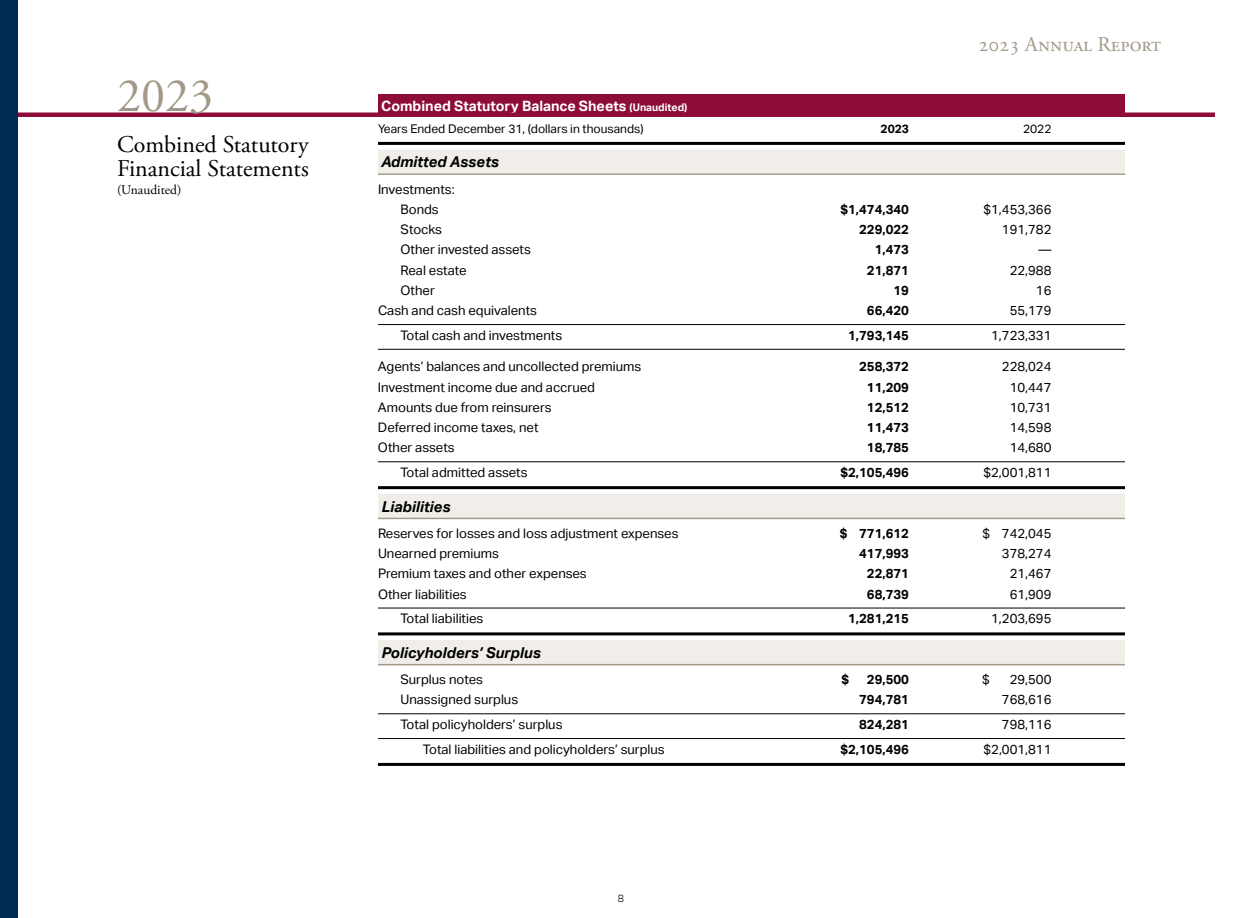
<style>
.page{position:relative;width:1242px;height:918px;background:#fff}
.page>*{position:absolute;margin:0;border:0;box-sizing:border-box;transform-origin:0 0}
.t1{font:48px "Adobe Garamond Pro";color:#a29989}
.t2{font:24px/24px "Adobe Garamond Pro";color:#000}
.t3{font:21px "Adobe Garamond Pro";color:#a29989}
.t4{font:italic 700 15px "Aktiv Grotesk";color:#000}
.t5{font:700 14.25px "Aktiv Grotesk";color:#fff}
.t6{font:13.5px "Adobe Garamond Pro";color:#000}
.t7{font:13.2px/20.2px "Aktiv Grotesk";color:#000;text-align:center}
.t8{font:700 13.2px "Aktiv Grotesk";color:#000}
.t9{font:12px "Aktiv Grotesk";color:#000}
.t10{font:700 12px "Aktiv Grotesk";color:#000}
.t11{font:300 10.5px "Aktiv Grotesk";color:#000}
.s1{font-size:10.5px}
</style>
<div class="page">
<div style="left:0;top:0;width:18px;height:918px;background:#002b54"></div>
<hr style="left:378px;top:142px;width:747px;height:3px;background:#000">
<div style="left:378px;top:149px;width:747px;height:24px;background:#f1eeea"></div>
<hr style="left:378px;top:173px;width:747px;height:2px;background:#a29989">
<hr style="left:378px;top:324px;width:747px;height:1px;background:#000">
<hr style="left:378px;top:349px;width:747px;height:1px;background:#000">
<hr style="left:378px;top:461px;width:747px;height:1px;background:#000">
<hr style="left:378px;top:486px;width:747px;height:3px;background:#000">
<div style="left:378px;top:494px;width:747px;height:24px;background:#f1eeea"></div>
<hr style="left:378px;top:518px;width:747px;height:1px;background:#a29989">
<hr style="left:378px;top:608px;width:747px;height:1px;background:#000">
<hr style="left:378px;top:632px;width:747px;height:3px;background:#000">
<div style="left:378px;top:640px;width:747px;height:24px;background:#f1eeea"></div>
<hr style="left:378px;top:664px;width:747px;height:1px;background:#a29989">
<hr style="left:378px;top:713px;width:747px;height:1px;background:#000">
<hr style="left:378px;top:738px;width:747px;height:1px;background:#000">
<hr style="left:378px;top:763px;width:747px;height:3px;background:#000">
<div style="left:378px;top:94px;width:747px;height:23px;background:#8e0c3a"></div>
<div style="left:18px;top:112px;width:1197px;height:5px;background:#8e0c3a"></div>
<h1 class="t1" style="left:117px;top:67px;width:97px">2023</h1>
<h2 class="t2" style="left:117px;top:134px;width:193px">Combined Statutory<br>Financial Statements</h2>
<p class="t6" style="left:117px;top:182px;width:66px">(Unaudited)</p>
<p class="t5" style="left:381px;top:98px;width:308px">Combined Statutory Balance Sheets <span class="s1">(Unaudited)</span></p>
<h3 class="t3" style="left:979px;top:32px;width:184px">2023 Annual Report</h3>
<p class="t9" style="left:378px;top:122px;width:267px">Years Ended December 31, (dollars in thousands)</p>
<p class="t10" style="left:881px;top:122px;width:30px">2023</p>
<p class="t9" style="left:1023px;top:122px;width:30px">2022</p>
<p class="t4" style="left:381px;top:153px;width:119px">Admitted Assets</p>
<p class="t7" style="left:378px;top:179px;width:78px">Investments:<br>Bonds</p>
<p class="t8" style="left:840px;top:202px;width:70px">$1,474,340</p>
<p class="t7" style="left:983px;top:199px;width:70px">$1,453,366</p>
<p class="t7" style="left:400px;top:219px;width:43px">Stocks</p>
<p class="t8" style="left:859px;top:222px;width:51px">229,022</p>
<p class="t7" style="left:1002px;top:219px;width:51px">191,782</p>
<p class="t7" style="left:400px;top:240px;width:132px">Other invested assets</p>
<p class="t8" style="left:875px;top:242px;width:36px">1,473</p>
<p class="t7" style="left:1038px;top:240px;width:15px">—</p>
<p class="t7" style="left:400px;top:260px;width:68px">Real estate</p>
<p class="t8" style="left:867px;top:262px;width:44px">21,871</p>
<p class="t7" style="left:1010px;top:260px;width:43px">22,988</p>
<p class="t7" style="left:400px;top:280px;width:36px">Other</p>
<p class="t8" style="left:893px;top:283px;width:17px">19</p>
<p class="t7" style="left:1036px;top:280px;width:17px">16</p>
<p class="t7" style="left:378px;top:301px;width:161px">Cash and cash equivalents</p>
<p class="t8" style="left:867px;top:303px;width:44px">66,420</p>
<p class="t7" style="left:1010px;top:301px;width:43px">55,179</p>
<p class="t7" style="left:400px;top:325px;width:163px">Total cash and investments</p>
<p class="t8" style="left:848px;top:328px;width:62px">1,793,145</p>
<p class="t7" style="left:991px;top:325px;width:62px">1,723,331</p>
<p class="t7" style="left:378px;top:357px;width:265px">Agents’ balances and uncollected premiums</p>
<p class="t8" style="left:859px;top:359px;width:51px">258,372</p>
<p class="t7" style="left:1002px;top:357px;width:51px">228,024</p>
<p class="t7" style="left:378px;top:377px;width:219px">Investment income due and accrued</p>
<p class="t8" style="left:867px;top:379px;width:44px">11,209</p>
<p class="t7" style="left:1010px;top:377px;width:43px">10,447</p>
<p class="t7" style="left:378px;top:397px;width:175px">Amounts due from reinsurers</p>
<p class="t8" style="left:867px;top:400px;width:44px">12,512</p>
<p class="t7" style="left:1010px;top:397px;width:43px">10,731</p>
<p class="t7" style="left:378px;top:418px;width:162px">Deferred income taxes, net</p>
<p class="t8" style="left:867px;top:420px;width:44px">11,473</p>
<p class="t7" style="left:1010px;top:418px;width:43px">14,598</p>
<p class="t7" style="left:378px;top:438px;width:78px">Other assets</p>
<p class="t8" style="left:867px;top:440px;width:44px">18,785</p>
<p class="t7" style="left:1010px;top:438px;width:43px">14,680</p>
<p class="t7" style="left:400px;top:463px;width:129px">Total admitted assets</p>
<p class="t8" style="left:840px;top:465px;width:70px">$2,105,496</p>
<p class="t7" style="left:983px;top:463px;width:70px">$2,001,811</p>
<p class="t4" style="left:381px;top:498px;width:71px">Liabilities</p>
<p class="t7" style="left:378px;top:523px;width:302px">Reserves for losses and loss adjustment expenses</p>
<p class="t8" style="left:840px;top:526px;width:71px">$ 771,612</p>
<p class="t7" style="left:982px;top:523px;width:71px">$ 742,045</p>
<p class="t7" style="left:378px;top:543px;width:122px">Unearned premiums</p>
<p class="t8" style="left:859px;top:546px;width:51px">417,993</p>
<p class="t7" style="left:1002px;top:543px;width:51px">378,274</p>
<p class="t7" style="left:378px;top:564px;width:210px">Premium taxes and other expenses</p>
<p class="t8" style="left:867px;top:566px;width:44px">22,871</p>
<p class="t7" style="left:1010px;top:564px;width:43px">21,467</p>
<p class="t7" style="left:378px;top:584px;width:90px">Other liabilities</p>
<p class="t8" style="left:867px;top:586px;width:44px">68,739</p>
<p class="t7" style="left:1010px;top:584px;width:43px">61,909</p>
<p class="t7" style="left:400px;top:609px;width:85px">Total liabilities</p>
<p class="t8" style="left:848px;top:611px;width:62px">1,281,215</p>
<p class="t7" style="left:991px;top:609px;width:62px">1,203,695</p>
<p class="t4" style="left:381px;top:644px;width:161px">Policyholders’ Surplus</p>
<p class="t7" style="left:400px;top:669px;width:84px">Surplus notes</p>
<p class="t8" style="left:842px;top:672px;width:9px">$</p>
<p class="t8" style="left:867px;top:672px;width:44px">29,500</p>
<p class="t7" style="left:982px;top:669px;width:71px">$ 29,500</p>
<p class="t7" style="left:401px;top:690px;width:119px">Unassigned surplus</p>
<p class="t8" style="left:859px;top:692px;width:51px">794,781</p>
<p class="t7" style="left:1002px;top:690px;width:51px">768,616</p>
<p class="t7" style="left:401px;top:714px;width:164px">Total policyholders’ surplus</p>
<p class="t8" style="left:859px;top:717px;width:51px">824,281</p>
<p class="t7" style="left:1002px;top:714px;width:51px">798,116</p>
<p class="t7" style="left:423px;top:739px;width:243px">Total liabilities and policyholders’ surplus</p>
<p class="t8" style="left:840px;top:742px;width:70px">$2,105,496</p>
<p class="t7" style="left:983px;top:739px;width:70px">$2,001,811</p>
<p class="t11" style="left:618px;top:892px;width:8px">8</p>
</div>
